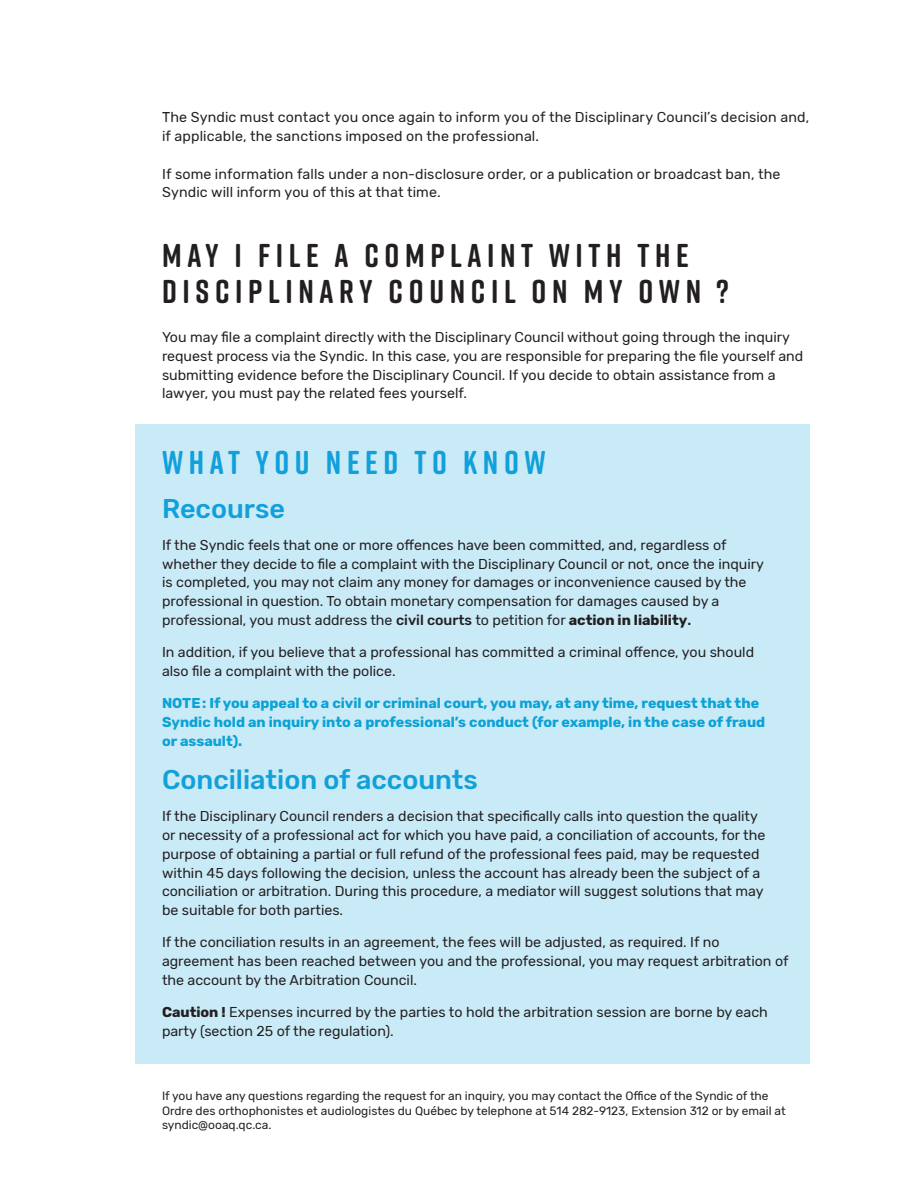
<style>
.page{position:relative;width:918px;height:1188px;background:#fff}
.page>*{position:absolute;margin:0;border:0;box-sizing:border-box;transform-origin:0 0}
.titres{font:700 33px/36px "Rift Soft";letter-spacing:.17em;color:#231f20}
.courant{font:700 33px "Rift Soft";letter-spacing:.17em;color:#12a0db}
.courant-2{font:500 27px "Rubik";color:#12a0db}
.courant-3{font:14.25px/18.8px "Rubik";color:#231f20}
.courant-4{font:700 14.25px/18.8px "Rubik";color:#0ba2d5}
.t1{font:12px/14.4px "Rubik";color:#231f20}
.s1{font-weight:500}
.s2{font-weight:700}
</style>
<div class="page">
<div style="left:135px;top:424px;width:675px;height:640px;background:#c9eaf7"></div>
<p class="courant-3" style="left:162px;top:108px;width:649px">The Syndic must contact you once again to inform you of the Disciplinary Council’s decision and, if applicable, the sanctions imposed on the professional.</p>
<p class="courant-3" style="left:162px;top:165px;width:620px">If some information falls under a non-disclosure order, or a publication or broadcast ban, the<br>Syndic will inform you of this at that time.</p>
<p class="titres" style="left:162px;top:237px;width:568px">MAY I FILE A COMPLAINT WITH THE<br>DISCIPLINARY COUNCIL ON MY OWN ?</p>
<p class="courant-3" style="left:162px;top:328px;width:643px">You may file a complaint directly with the Disciplinary Council without going through the inquiry request process via the Syndic. In this case, you are responsible for preparing the file yourself and submitting evidence before the Disciplinary Council. If you decide to obtain assistance from a lawyer, you must pay the related fees yourself.</p>
<p class="courant" style="left:162px;top:439px;width:385px">WHAT YOU NEED TO KNOW</p>
<p class="courant-2" style="left:162px;top:493px;width:125px">Recourse</p>
<p class="courant-3" style="left:162px;top:536px;width:604px">If the Syndic feels that one or more offences have been committed, and, regardless of whether they decide to file a complaint with the Disciplinary Council or not, once the inquiry is completed, you may not claim any money for damages or inconvenience caused by the professional in question. To obtain monetary compensation for damages caused by a professional, you must address the <span class="s1">civil courts</span> to petition for <span class="s2">action in liability</span><span class="s1">.</span></p>
<p class="courant-3" style="left:162px;top:643px;width:594px">In addition, if you believe that a professional has committed a criminal offence, you should also file a complaint with the police.</p>
<p class="courant-4" style="left:162px;top:694px;width:605px">NOTE: If you appeal to a civil or criminal court, you may, at any time, request that the<br>Syndic hold an inquiry into a professional’s conduct (for example, in the case of fraud or assault).</p>
<p class="courant-2" style="left:162px;top:764px;width:317px">Conciliation of accounts</p>
<p class="courant-3" style="left:162px;top:808px;width:605px">If the Disciplinary Council renders a decision that specifically calls into question the quality or necessity of a professional act for which you have paid, a conciliation of accounts, for the purpose of obtaining a partial or full refund of the professional fees paid, may be requested within 45 days following the decision, unless the account has already been the subject of a conciliation or arbitration. During this procedure, a mediator will suggest solutions that may be suitable for both parties.</p>
<p class="courant-3" style="left:162px;top:934px;width:628px">If the conciliation results in an agreement, the fees will be adjusted, as required. If no agreement has been reached between you and the professional, you may request arbitration of the account by the Arbitration Council.</p>
<p class="courant-3" style="left:162px;top:1003px;width:607px"><span class="s2">Caution !</span> Expenses incurred by the parties to hold the arbitration session are borne by each party (section 25 of the regulation).</p>
<p class="t1" style="left:162px;top:1089px;width:625px">If you have any questions regarding the request for an inquiry, you may contact the Office of the Syndic of the<br>Ordre des orthophonistes et audiologistes du Québec by telephone at 514 282-9123, Extension 312 or by email at syndic@ooaq.qc.ca.</p>
</div>
